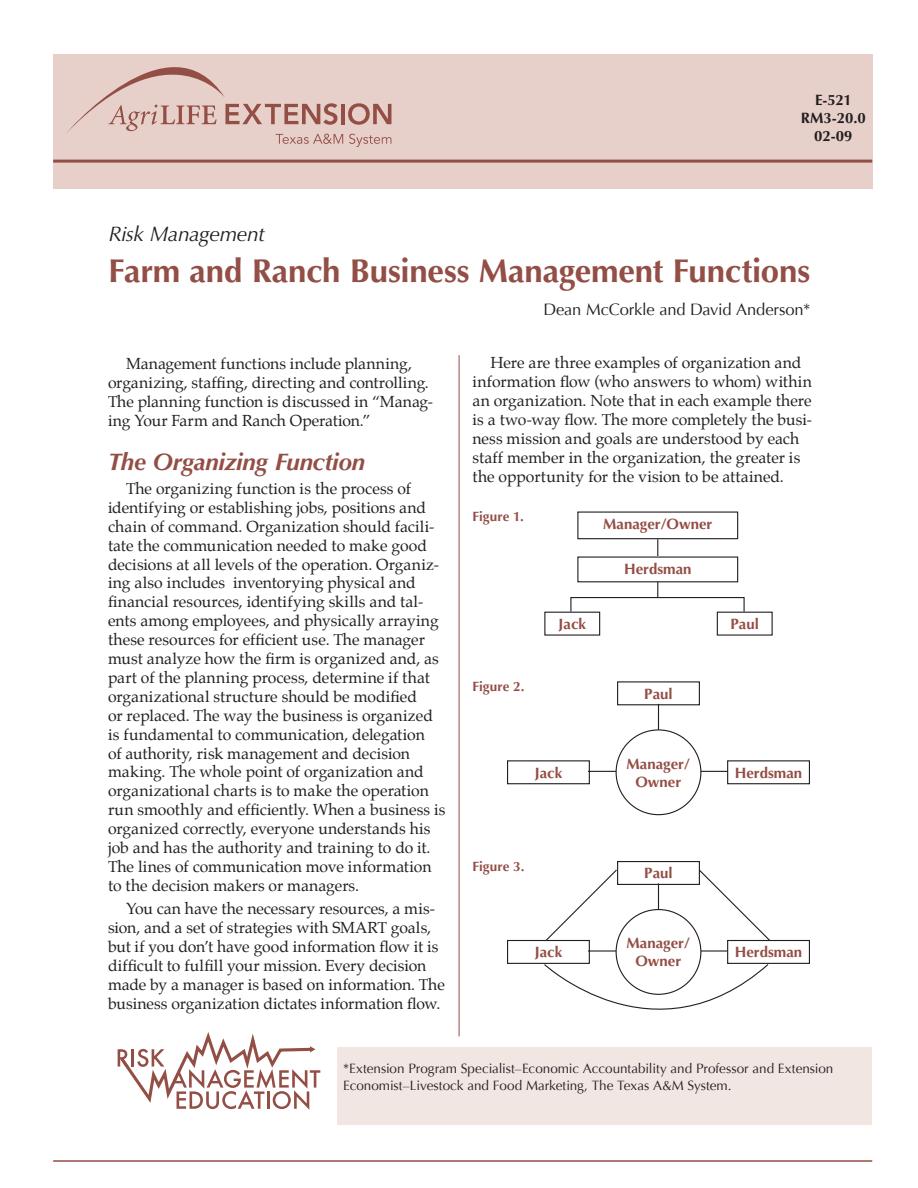
<style>
.page{position:relative;width:918px;height:1188px;background:#fff}
.page>*{position:absolute;margin:0;border:0;box-sizing:border-box;transform-origin:0 0}
.Publication_Heading{font:700 33px "Optima";letter-spacing:-.005em;color:#934e45}
.Papragraph_headings{font:italic 700 24px "Optima";letter-spacing:-.01em;color:#934e45}
.Kicker{font:italic 21px "Optima";letter-spacing:-.02em;color:#231f20}
.authors{font:16.5px "Optima";letter-spacing:-.01em;color:#231f20}
.Body_text{font:15.75px/18.9px "Palatino";color:#231f20}
.example_heading{font:700 15px "Optima";color:#934e45}
.Publication_Number{font:700 15px/18px "Optima";color:#231f20;text-align:center}
.t1{font:13.5px/16.2px "Optima";color:#231f20}
.image___graphic_capt{font:700 13.5px "Optima";letter-spacing:.005em;color:#934e45}
</style>
<div class="page">
<div style="left:53px;top:54px;width:819px;height:135px;background:#e7d0ca"></div>
<svg style="left:66px;top:67px;width:325px;height:80px"></svg>
<hr style="left:53px;top:160px;width:819px;height:3px;background:#934e45">
<hr style="left:53px;top:1160px;width:819px;height:2px;background:#934e45">
<div style="left:338px;top:1047px;width:534px;height:77px;background:#f2e6e3"></div>
<hr style="left:459px;top:355px;width:1px;height:681px;background:#934e45">
<svg style="left:118px;top:1032px;width:202px;height:78px"></svg>
<div style="left:577px;top:512px;width:161px;height:27px;border:1px solid #231f20"></div>
<div style="left:577px;top:556px;width:161px;height:26px;border:1px solid #231f20"></div>
<div style="left:544px;top:612px;width:56px;height:24px;border:1px solid #231f20"></div>
<div style="left:717px;top:612px;width:56px;height:24px;border:1px solid #231f20"></div>
<svg style="left:657px;top:539px;width:1px;height:17px"></svg>
<svg style="left:657px;top:582px;width:1px;height:15px"></svg>
<div style="left:570px;top:597px;width:175px;height:15px;border:1px solid #231f20"></div>
<hr style="left:588px;top:771px;width:140px;height:1px;background:#231f20">
<div style="left:617px;top:681px;width:83px;height:24px;border:1px solid #231f20"></div>
<div style="left:507px;top:760px;width:83px;height:24px;border:1px solid #231f20"></div>
<div style="left:727px;top:760px;width:83px;height:24px;border:1px solid #231f20"></div>
<hr style="left:658px;top:704px;width:1px;height:45px;background:#231f20">
<div style="left:616px;top:730px;width:85px;height:85px;background:#fff;border-radius:50%"></div>
<hr style="left:588px;top:950px;width:140px;height:2px;background:#231f20">
<div style="left:617px;top:861px;width:83px;height:24px;border:1px solid #231f20"></div>
<div style="left:507px;top:940px;width:83px;height:24px;border:1px solid #231f20"></div>
<div style="left:727px;top:940px;width:83px;height:24px;border:1px solid #231f20"></div>
<hr style="left:658px;top:884px;width:1px;height:44px;background:#231f20">
<div style="left:616px;top:910px;width:85px;height:84px;background:#fff;border-radius:50%"></div>
<svg style="left:544px;top:868px;width:74px;height:74px"></svg>
<svg style="left:698px;top:868px;width:73px;height:74px"></svg>
<svg style="left:543px;top:963px;width:227px;height:47px"></svg>
<p class="Kicker" style="left:108px;top:221px;width:158px">Risk Management</p>
<p class="Publication_Number" style="left:815px;top:92px;width:38px">E-521</p>
<p class="Publication_Number" style="left:801px;top:110px;width:67px">RM3-20.0<br>02-09</p>
<p class="Publication_Heading" style="left:108px;top:252px;width:703px">Farm and Ranch Business Management Functions</p>
<p class="Body_text" style="left:108px;top:354px;width:326px;text-indent:18px">Management functions include planning, organizing, staffing, directing and controlling.<br>The planning function is discussed in “Manag&shy;ing Your Farm and Ranch Operation.”</p>
<p class="Papragraph_headings" style="left:108px;top:447px;width:259px">The Organizing Function</p>
<p class="Body_text" style="left:108px;top:479px;width:339px;text-indent:18px">The organizing function is the process of identifying or establishing jobs, positions and chain of command. Organization should facili&shy;tate the communication needed to make good decisions at all levels of the operation. Organiz&shy;ing also includes inventorying physical and financial resources, identifying skills and tal&shy;ents among employees, and physically arraying these resources for efficient use. The manager must analyze how the firm is organized and, as part of the planning process, determine if that organizational structure should be modified<br>or replaced. The way the business is organized is fundamental to communication, delegation<br>of authority, risk management and decision making. The whole point of organization and organizational charts is to make the operation run smoothly and efficiently. When a business is organized correctly, everyone understands his job and has the authority and training to do it.<br>The lines of communication move information to the decision makers or managers.</p>
<p class="Body_text" style="left:108px;top:899px;width:338px;text-indent:18px">You can have the necessary resources, a mis&shy;sion, and a set of strategies with SMART goals, but if you don’t have good information flow it is difficult to fulfill your mission. Every decision made by a manager is based on information. The business organization dictates information flow.</p>
<p class="authors" style="left:543px;top:300px;width:269px">Dean McCorkle and David Anderson*</p>
<p class="Body_text" style="left:472px;top:354px;width:341px;text-indent:18px">Here are three examples of organization and information flow (who answers to whom) within an organization. Note that in each example there is a two-way flow. The more completely the busi&shy;ness mission and goals are understood by each staff member in the organization, the greater is the opportunity for the vision to be attained.</p>
<p class="image___graphic_capt" style="left:472px;top:509px;width:53px">Figure 1.</p>
<p class="example_heading" style="left:603px;top:515px;width:111px">Manager/Owner</p>
<p class="example_heading" style="left:624px;top:560px;width:69px">Herdsman</p>
<p class="example_heading" style="left:559px;top:615px;width:29px">Jack</p>
<p class="example_heading" style="left:731px;top:615px;width:30px">Paul</p>
<p class="image___graphic_capt" style="left:472px;top:679px;width:54px">Figure 2.</p>
<p class="example_heading" style="left:644px;top:685px;width:30px">Paul</p>
<p class="example_heading" style="left:627px;top:755px;width:65px">Manager/</p>
<p class="example_heading" style="left:635px;top:773px;width:47px">Owner</p>
<p class="example_heading" style="left:535px;top:764px;width:29px">Jack</p>
<p class="example_heading" style="left:735px;top:764px;width:69px">Herdsman</p>
<p class="image___graphic_capt" style="left:472px;top:858px;width:53px">Figure 3.</p>
<p class="example_heading" style="left:644px;top:865px;width:30px">Paul</p>
<p class="example_heading" style="left:627px;top:935px;width:65px">Manager/</p>
<p class="example_heading" style="left:635px;top:953px;width:47px">Owner</p>
<p class="example_heading" style="left:535px;top:944px;width:29px">Jack</p>
<p class="example_heading" style="left:735px;top:944px;width:69px">Herdsman</p>
<p class="t1" style="left:343px;top:1061px;width:492px">*Extension Program Specialist–Economic Accountability and Professor and Extension<br>Economist–Livestock and Food Marketing, The Texas A&amp;M System.</p>
</div>
